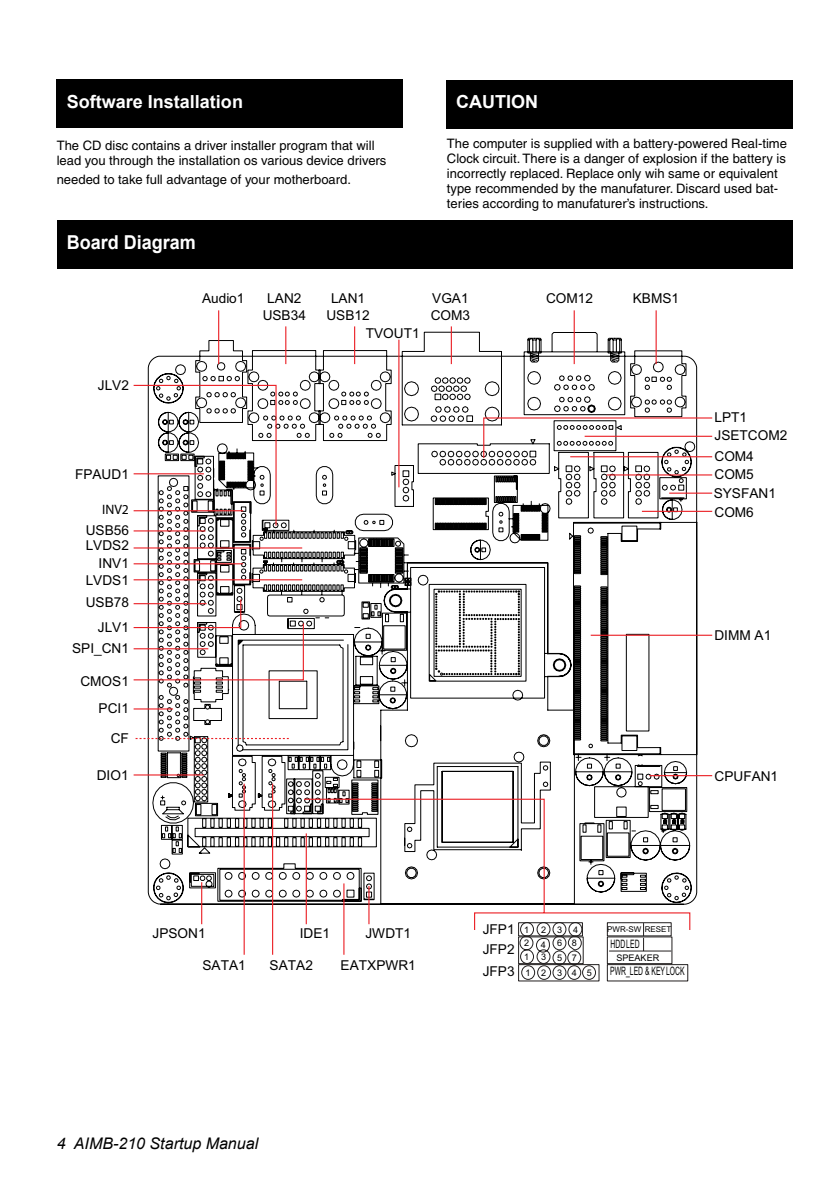
<style>
.page{position:relative;width:840px;height:1191px;background:#fff}
.page>*{position:absolute;margin:0;border:0;box-sizing:border-box;transform-origin:0 0}
.t1{font:700 19.2px "Arial";color:#fff;scale:.94 1}
.t2{font:700 18px "Arial";color:#fff}
.t3{font:italic 16px "Arial";color:#000}
.t4{font:13.6px/16.4px "Arial";color:#010101}
.t5{font:13.6px/20px "Arial";color:#050505}
.t6{font:13.6px "Myriad Pro";color:#010101}
.t7{font:13px/15px "Helvetica";color:#000}
.t8{font:11.6px "Arial";color:#050505;scale:.59 1}
.t9{font:9px "Arial";letter-spacing:1.07em;color:#010101}
.t10{font:9px/14.8px "Arial";letter-spacing:1.13em;color:#010101;text-align:center}
.t11{font:9px "Arial";color:#010101}
.t12{font:8px "Arial";color:#010101}
</style>
<div class="page">
<svg style="left:147px;top:310px;width:551px;height:74px"></svg>
<svg style="left:133px;top:384px;width:580px;height:572px"></svg>
<div style="left:606px;top:922px;width:65px;height:14px;border:1px solid #221f1f"></div>
<div style="left:606px;top:936px;width:66px;height:28px;border:1px solid #221f1f"></div>
<div style="left:606px;top:964px;width:81px;height:17px;border:1px solid #221f1f"></div>
<hr style="left:609px;top:950px;width:61px;height:1px;background:#221f1f">
<svg style="left:643px;top:923px;width:1px;height:27px"></svg>
<svg style="left:517px;top:921px;width:82px;height:61px"></svg>
<div style="left:57px;top:221px;width:735px;height:48px;background:#000"></div>
<div style="left:57px;top:79px;width:346px;height:49px;background:#000"></div>
<div style="left:446px;top:81px;width:345px;height:48px;background:#000"></div>
<h2 class="t2" style="left:67px;top:90px;width:178px">Software Installation</h2>
<p class="t7" style="left:57px;top:139px;width:331px">The CD disc contains a driver installer program that will lead you through the installation os various device drivers</p>
<p class="t7" style="left:57px;top:173px;width:295px">needed to take full advantage of your motherboard.</p>
<h1 class="t1" style="left:67px;top:230px;width:139px">Board Diagram</h1>
<h2 class="t2" style="left:456px;top:91px;width:83px">CAUTION</h2>
<p class="t7" style="left:446px;top:137px;width:341px">The computer is supplied with a battery-powered Real-time Clock circuit. There is a danger of explosion if the battery is incorrectly replaced. Replace only wih same or equivalent type recommended by the manufaturer. Discard used bat&shy;teries according to manufaturer’s instructions.</p>
<p class="t4" style="left:98px;top:378px;width:33px">JLV2</p>
<p class="t4" style="left:75px;top:467px;width:55px">FPAUD1</p>
<p class="t6" style="left:102px;top:501px;width:28px">INV2</p>
<p class="t4" style="left:86px;top:523px;width:45px">USB56</p>
<p class="t4" style="left:86px;top:538px;width:45px">LVDS2</p>
<p class="t4" style="left:98px;top:556px;width:32px">INV1</p>
<p class="t4" style="left:86px;top:573px;width:45px">LVDS1</p>
<p class="t4" style="left:86px;top:595px;width:45px">USB78</p>
<p class="t4" style="left:98px;top:620px;width:33px">JLV1</p>
<p class="t4" style="left:72px;top:641px;width:58px">SPI_CN1</p>
<p class="t4" style="left:80px;top:668px;width:50px;line-height:27.2px;text-align:right">CMOS1<br>PCI1</p>
<p class="t4" style="left:111px;top:730px;width:20px">CF</p>
<p class="t4" style="left:97px;top:768px;width:33px">DIO1</p>
<p class="t4" style="left:202px;top:292px;width:44px">Audio1</p>
<p class="t4" style="left:262px;top:292px;width:45px;text-align:center">LAN2<br>USB34</p>
<p class="t4" style="left:326px;top:292px;width:45px;text-align:center">LAN1<br>USB12</p>
<p class="t4" style="left:430px;top:292px;width:41px">VGA1<br>COM3</p>
<p class="t4" style="left:365px;top:326px;width:55px">TVOUT1</p>
<p class="t4" style="left:546px;top:292px;width:49px">COM12</p>
<p class="t4" style="left:632px;top:292px;width:48px">KBMS1</p>
<p class="t4" style="left:714px;top:409px;width:74px;line-height:18.2px">LPT1<br>JSETCOM2</p>
<p class="t4" style="left:714px;top:467px;width:41px">COM5</p>
<p class="t4" style="left:714px;top:505px;width:41px">COM6</p>
<p class="t4" style="left:714px;top:449px;width:41px">COM4</p>
<p class="t4" style="left:713px;top:486px;width:64px">SYSFAN1</p>
<p class="t4" style="left:714px;top:628px;width:58px">DIMM A1</p>
<p class="t4" style="left:714px;top:769px;width:65px">CPUFAN1</p>
<p class="t4" style="left:152px;top:925px;width:55px">JPSON1</p>
<p class="t4" style="left:299px;top:925px;width:32px">IDE1</p>
<p class="t4" style="left:365px;top:925px;width:47px">JWDT1</p>
<p class="t4" style="left:202px;top:958px;width:45px">SATA1</p>
<p class="t4" style="left:269px;top:958px;width:45px">SATA2</p>
<p class="t4" style="left:340px;top:958px;width:77px">EATXPWR1</p>
<p class="t5" style="left:482px;top:920px;width:33px">JFP1<br>JFP2</p>
<p class="t5" style="left:482px;top:962px;width:33px">JFP3</p>
<p class="t9" style="left:524px;top:926px;width:7px">1</p>
<p class="t9" style="left:541px;top:926px;width:38px">234</p>
<p class="t9" style="left:524px;top:940px;width:7px">2</p>
<p class="t9" style="left:540px;top:941px;width:7px">4</p>
<p class="t9" style="left:557px;top:940px;width:21px">6 8</p>
<p class="t9" style="left:524px;top:953px;width:7px">1</p>
<p class="t10" style="left:525px;top:951px;width:68px">357<br>12345</p>
<p class="t12" style="left:607px;top:925px;width:66px">PWR-SW RESET</p>
<p class="t11" style="left:616px;top:954px;width:44px">SPEAKER</p>
<p class="t8" style="left:610px;top:939px;width:51px">HDD LED</p>
<p class="t8" style="left:610px;top:966px;width:128px">PWR_LED &amp; KEY LOCK</p>
<p class="t3" style="left:74px;top:1137px;width:186px">AIMB-210 Startup Manual</p>
</div>
